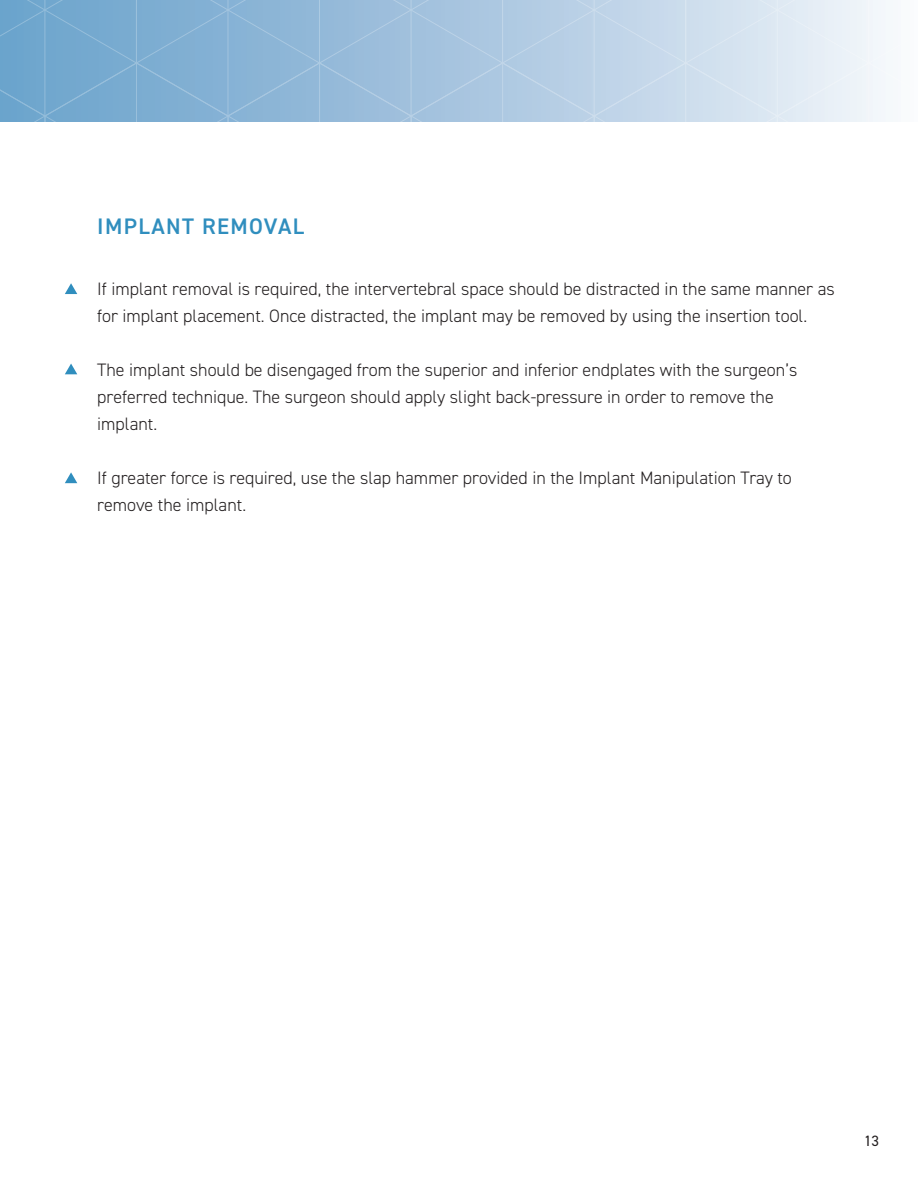
<style>
.page{position:relative;width:918px;height:1188px;background:#fff}
.page>*{position:absolute;margin:0;border:0;box-sizing:border-box;transform-origin:0 0}
.t1{font:600 22.5px "DIN2014";letter-spacing:.06em;color:#308ebe}
.t2{font:300 18px/27px "DIN2014";color:#231f20}
.t3{font:15px "DIN2014";color:#231f20}
</style>
<div class="page">
<svg style="left:0;top:0;width:886px;height:122px;background:#a8c7e0"></svg>
<svg style="left:65px;top:283px;width:12px;height:11px"></svg>
<svg style="left:65px;top:364px;width:12px;height:10px"></svg>
<svg style="left:65px;top:472px;width:12px;height:11px"></svg>
<p class="t1" style="left:97px;top:211px;width:208px">IMPLANT REMOVAL</p>
<p class="t2" style="left:97px;top:275px;width:739px">If implant removal is required, the intervertebral space should be distracted in the same manner as for implant placement. Once distracted, the implant may be removed by using the insertion tool.</p>
<p class="t2" style="left:97px;top:356px;width:702px">The implant should be disengaged from the superior and inferior endplates with the surgeon’s preferred technique. The surgeon should apply slight back-pressure in order to remove the implant.</p>
<p class="t2" style="left:97px;top:464px;width:696px">If greater force is required, use the slap hammer provided in the Implant Manipulation Tray to remove the implant.</p>
<p class="t3" style="left:864px;top:1131px;width:16px">13</p>
</div>
